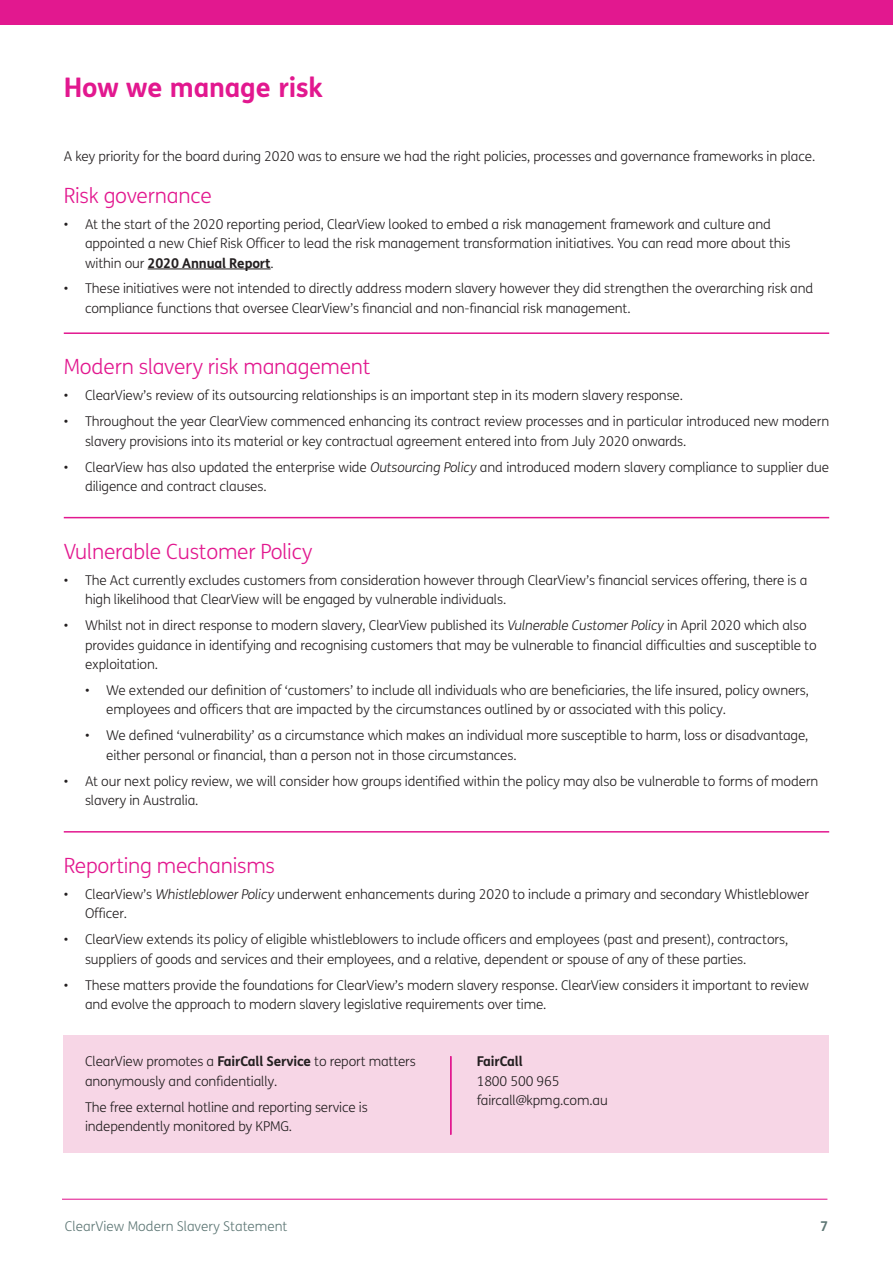
<style>
.page{position:relative;width:893px;height:1263px;background:#fff}
.page>*{position:absolute;margin:0;border:0;box-sizing:border-box;transform-origin:0 0}
._1_0__Main_heading{font:700 27px "FS Me";letter-spacing:-.01em;color:#e2188f}
._1_1__Sub_head{font:300 21px "FS Me";letter-spacing:-.01em;color:#e2188f}
._2_0__Body_text{font:300 13.5px/19.5px "FS Me";letter-spacing:-.01em;color:#231f20}
._1_1__Sub_head-2{font:300 13.5px "FS Me";letter-spacing:-.01em;color:#231f20}
.t1{font:300 13.5px "FS Me";color:#5e7775}
.t2{font:700 13.5px "FS Me";color:#5e7775}
.s1{font-weight:700}
.s2{font-style:italic}
</style>
<div class="page">
<hr style="left:62px;top:1199px;width:765px;height:1px;background:#e2188f">
<hr style="left:148px;top:269px;width:123px;height:1px;background:#231f20">
<hr style="left:64px;top:332px;width:765px;height:2px;background:#e2188f">
<hr style="left:64px;top:517px;width:765px;height:1px;background:#e2188f">
<hr style="left:64px;top:831px;width:765px;height:1px;background:#e2188f">
<div style="left:64px;top:1035px;width:765px;height:118px;background:#f7d6e6"></div>
<hr style="left:450px;top:1056px;width:1px;height:79px;background:#e2188f">
<div style="left:0;top:0;width:893px;height:24px;background:#e2188f"></div>
<p class="_1_0__Main_heading" style="left:64px;top:66px;width:260px">How we manage risk</p>
<p class="_1_1__Sub_head-2" style="left:64px;top:147px;width:753px">A key priority for the board during 2020 was to ensure we had the right policies, processes and governance frameworks in place.</p>
<p class="_1_1__Sub_head" style="left:64px;top:181px;width:149px">Risk governance</p>
<p class="_2_0__Body_text" style="left:85px;top:214px;width:707px;text-indent:-21px">• At the start of the 2020 reporting period, ClearView looked to embed a risk management framework and culture and appointed a new Chief Risk Officer to lead the risk management transformation initiatives. You can read more about this within our <span class="s1">2020 Annual Report</span>.</p>
<p class="_2_0__Body_text" style="left:85px;top:279px;width:730px;text-indent:-21px">• These initiatives were not intended to directly address modern slavery however they did strengthen the overarching risk and compliance functions that oversee ClearView’s financial and non-financial risk management.</p>
<p class="_1_1__Sub_head" style="left:64px;top:353px;width:308px">Modern slavery risk management</p>
<p class="_2_0__Body_text" style="left:64px;top:385px;width:621px">• ClearView’s review of its outsourcing relationships is an important step in its modern slavery response.</p>
<p class="_2_0__Body_text" style="left:85px;top:411px;width:746px;text-indent:-21px">• Throughout the year ClearView commenced enhancing its contract review processes and in particular introduced new modern slavery provisions into its material or key contractual agreement entered into from July 2020 onwards.</p>
<p class="_2_0__Body_text" style="left:85px;top:457px;width:746px;text-indent:-21px">• ClearView has also updated the enterprise wide <span class="s2">Outsourcing Policy</span> and introduced modern slavery compliance to supplier due diligence and contract clauses.</p>
<p class="_1_1__Sub_head" style="left:64px;top:537px;width:250px">Vulnerable Customer Policy</p>
<p class="_2_0__Body_text" style="left:85px;top:570px;width:724px;text-indent:-21px">• The Act currently excludes customers from consideration however through ClearView’s financial services offering, there is a high likelihood that ClearView will be engaged by vulnerable individuals.</p>
<p class="_2_0__Body_text" style="left:85px;top:615px;width:733px;text-indent:-21px">• Whilst not in direct response to modern slavery, ClearView published its <span class="s2">Vulnerable Customer Policy</span> in April 2020 which also provides guidance in identifying and recognising customers that may be vulnerable to financial difficulties and susceptible to exploitation.</p>
<p class="_2_0__Body_text" style="left:106px;top:680px;width:704px;text-indent:-21px">• We extended our definition of ‘customers’ to include all individuals who are beneficiaries, the life insured, policy owners, employees and officers that are impacted by the circumstances outlined by or associated with this policy.</p>
<p class="_2_0__Body_text" style="left:106px;top:725px;width:704px;text-indent:-21px">• We defined ‘vulnerability’ as a circumstance which makes an individual more susceptible to harm, loss or disadvantage, either personal or financial, than a person not in those circumstances.</p>
<p class="_2_0__Body_text" style="left:85px;top:771px;width:735px;text-indent:-21px">• At our next policy review, we will consider how groups identified within the policy may also be vulnerable to forms of modern slavery in Australia.</p>
<p class="_1_1__Sub_head" style="left:64px;top:851px;width:213px">Reporting mechanisms</p>
<p class="_2_0__Body_text" style="left:85px;top:884px;width:725px;text-indent:-21px">• ClearView’s <span class="s2">Whistleblower Policy</span> underwent enhancements during 2020 to include a primary and secondary Whistleblower<br>Officer.</p>
<p class="_2_0__Body_text" style="left:85px;top:929px;width:705px;text-indent:-21px">• ClearView extends its policy of eligible whistleblowers to include officers and employees (past and present), contractors, suppliers of goods and services and their employees, and a relative, dependent or spouse of any of these parties.</p>
<p class="_2_0__Body_text" style="left:85px;top:975px;width:725px;text-indent:-21px">• These matters provide the foundations for ClearView’s modern slavery response. ClearView considers it important to review and evolve the approach to modern slavery legislative requirements over time.</p>
<p class="_2_0__Body_text" style="left:85px;top:1051px;width:332px">ClearView promotes a <span class="s1">FairCall Service</span> to report matters anonymously and confidentially.</p>
<p class="_2_0__Body_text" style="left:85px;top:1097px;width:284px">The free external hotline and reporting service is independently monitored by KPMG.</p>
<p class="_2_0__Body_text" style="left:477px;top:1051px;width:133px"><span class="s1">FairCall<br></span>1800 500 965 faircall@kpmg.com.au</p>
<p class="t1" style="left:65px;top:1217px;width:224px">ClearView Modern Slavery Statement</p>
<p class="t2" style="left:820px;top:1216px;width:9px">7</p>
</div>
